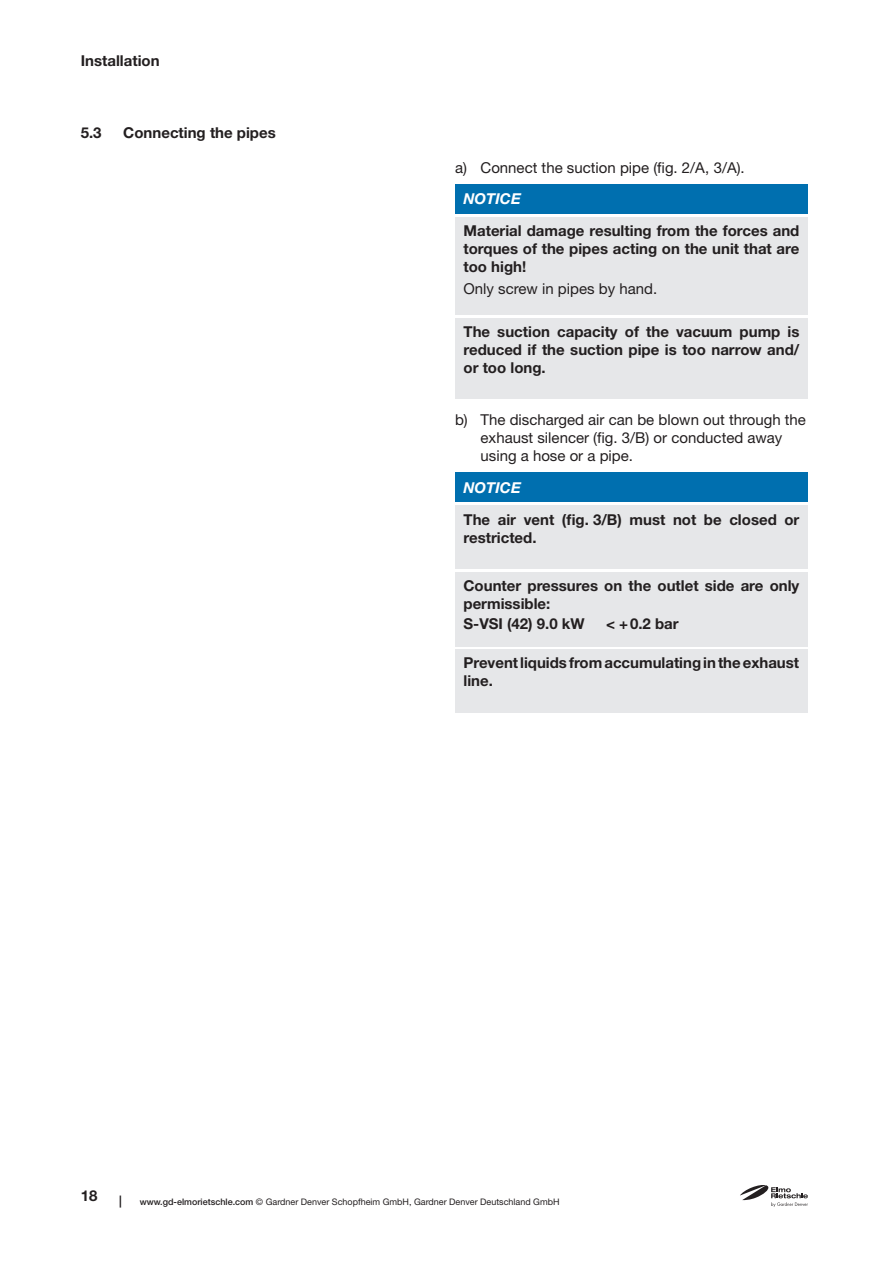
<style>
.page{position:relative;width:893px;height:1263px;background:#fff}
.page>*{position:absolute;margin:0;border:0;box-sizing:border-box;transform-origin:0 0}
.t1{font:700 15px/18px "Helvetica Neue LT Pro";color:#231f20}
.t2{font:15px/18px "Helvetica Neue LT Pro";color:#231f20}
.t3{font:italic 700 15px "Helvetica Neue LT Pro";color:#fff}
.t4{font:700 12px "Helvetica Neue LT Pro";color:#231f20}
.t5{font:9px "Helvetica Neue LT Pro";color:#231f20}
.s1{font-weight:500}
</style>
<div class="page">
<svg style="left:740px;top:1185px;width:68px;height:22px"></svg>
<div style="left:455px;top:184px;width:353px;height:30px;background:#006faf"></div>
<div style="left:455px;top:217px;width:353px;height:98px;background:#e6e7e9"></div>
<div style="left:455px;top:318px;width:353px;height:80px;background:#e6e7e9"></div>
<div style="left:455px;top:472px;width:353px;height:30px;background:#006faf"></div>
<div style="left:455px;top:505px;width:353px;height:64px;background:#e6e7e9"></div>
<div style="left:455px;top:572px;width:353px;height:74px;background:#e6e7e9"></div>
<div style="left:455px;top:649px;width:353px;height:64px;background:#e6e7e9"></div>
<p class="t1" style="left:81px;top:51px;width:80px">Installation</p>
<p class="t1" style="left:81px;top:124px;width:22px">5.3</p>
<p class="t1" style="left:123px;top:124px;width:154px">Connecting the pipes</p>
<p class="t2" style="left:455px;top:158px;width:291px">a) Connect the suction pipe (fig. 2/A, 3/A).</p>
<p class="t3" style="left:463px;top:190px;width:59px">NOTICE</p>
<p class="t1" style="left:463px;top:221px;width:337px;text-align:justify">Material damage resulting from the forces and torques of the pipes acting on the unit that are too high!</p>
<p class="t2" style="left:463px;top:280px;width:195px">Only screw in pipes by hand.</p>
<p class="t1" style="left:463px;top:322px;width:337px;text-align:justify">The suction capacity of the vacuum pump is reduced if the suction pipe is too narrow and/ or too long.</p>
<p class="t2" style="left:480px;top:410px;width:327px;text-indent:-26px">b) The discharged air can be blown out through the exhaust silencer (fig. 3/B) or conducted away using a hose or a pipe.</p>
<p class="t3" style="left:463px;top:478px;width:59px">NOTICE</p>
<p class="t1" style="left:463px;top:510px;width:337px">The air vent (fig. 3/B) must not be closed or restricted.</p>
<p class="t1" style="left:463px;top:577px;width:337px">Counter pressures on the outlet side are only permissible:</p>
<p class="t1" style="left:463px;top:615px;width:123px">S-VSI (42) 9.0 kW</p>
<p class="t1" style="left:606px;top:615px;width:74px">&lt; +0.2 bar</p>
<p class="t1" style="left:463px;top:654px;width:337px">Prevent liquids from accumulating in the exhaust line.</p>
<p class="t1" style="left:81px;top:1187px;width:18px">18</p>
<p class="t4" style="left:119px;top:1193px;width:4px">|</p>
<p class="t5" style="left:140px;top:1196px;width:421px"><span class="s1">www.gd-elmorietschle.com</span> © Gardner Denver Schopfheim GmbH, Gardner Denver Deutschland GmbH</p>
</div>
